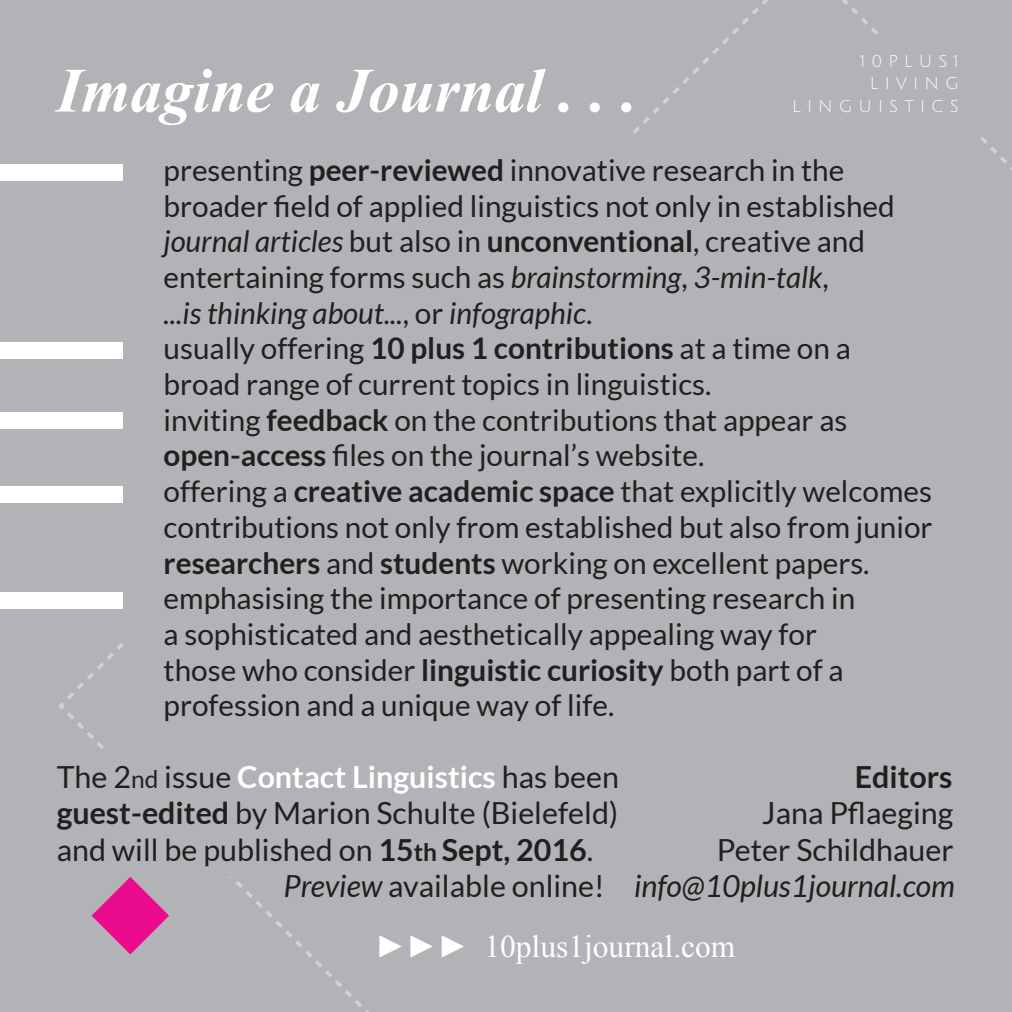
<style>
.page{position:relative;width:1012px;height:1012px;background:#b2b3b7}
.page>*{position:absolute;margin:0;border:0;box-sizing:border-box;transform-origin:0 0}
.t1{font:italic 700 63px "Times New Roman";color:#fff}
.t2{font:31.5px "Times New Roman";color:#fff}
.t3{font:30.45px/36.4px "Lato";color:#231f20;text-align:right}
.t4{font:700 30.45px "Lato";color:#fff}
.t5{font:700 30.45px "Lato";color:#231f20}
.t6{font:29.75px/35.7px "Lato";color:#231f20}
.t7{font:16.8px/21.7px "Julius Sans One";color:#fff;text-align:center}
.s1{font-weight:700}
.s2{font-style:italic}
.s3{font-weight:400;color:#231f20}
.s4{font-weight:400;font-size:24.5px;color:#231f20}
.s5{font-weight:700;font-size:24.5px}
</style>
<div class="page">
<svg style="left:58px;top:702px;width:6px;height:7px"></svg>
<svg style="left:92px;top:877px;width:77px;height:77px"></svg>
<div style="left:0;top:164px;width:123px;height:17px;background:#fff"></div>
<div style="left:0;top:343px;width:123px;height:16px;background:#fff"></div>
<div style="left:0;top:413px;width:123px;height:16px;background:#fff"></div>
<div style="left:0;top:487px;width:123px;height:16px;background:#fff"></div>
<div style="left:0;top:592px;width:123px;height:16px;background:#fff"></div>
<p class="t7" style="left:860px;top:51px;width:100px">1 0 P L U S 1<br>L I V I N G</p>
<p class="t7" style="left:792px;top:96px;width:168px">L I N G U I S T I C S</p>
<h1 class="t1" style="left:57px;top:47px;width:583px">Imagine a Journal . . .</h1>
<p class="t6" style="left:164px;top:152px;width:770px">presenting <span class="s1">peer-reviewed</span> innovative research in the broader field of applied linguistics not only in established <span class="s2">journal articles</span> but also in <span class="s1">unconventional</span>, creative and entertaining forms such as <span class="s2">brainstorming</span>, <span class="s2">3-min-talk</span>,<br><span class="s2">...is thinking about...</span>, or <span class="s2">infographic</span>.<br>usually offering <span class="s1">10 plus 1 contributions</span> at a time on a broad range of current topics in linguistics.<br>inviting <span class="s1">feedback</span> on the contributions that appear as <span class="s1">open-access</span> files on the journal’s website.<br>offering a <span class="s1">creative academic space</span> that explicitly welcomes contributions not only from established but also from junior <span class="s1">researchers</span> and <span class="s1">students</span> working on excellent papers. emphasising the importance of presenting research in<br>a sophisticated and aesthetically appealing way for<br>those who consider <span class="s1">linguistic curiosity</span> both part of a profession and a unique way of life.</p>
<p class="t4" style="left:57px;top:759px;width:564px"><span class="s3">The 2</span><span class="s4">nd</span> <span class="s3">issue</span> Contact Linguistics <span class="s3">has been</span></p>
<p class="t5" style="left:855px;top:759px;width:99px">Editors</p>
<p class="t3" style="left:57px;top:795px;width:563px"><span class="s1">guest-edited</span> by Marion Schulte (Bielefeld)</p>
<p class="t3" style="left:762px;top:795px;width:193px">Jana Pflaeging</p>
<p class="t3" style="left:57px;top:831px;width:538px">and will be published on <span class="s1">15</span><span class="s5">th</span> <span class="s1">Sept, 2016</span>.</p>
<p class="t3" style="left:283px;top:831px;width:673px">Peter Schildhauer<br><span class="s2">Preview</span> available online! <span class="s2">info@10plus1journal.com</span></p>
<p class="t2" style="left:375px;top:925px;width:362px">►►► 10plus1journal.com</p>
</div>
